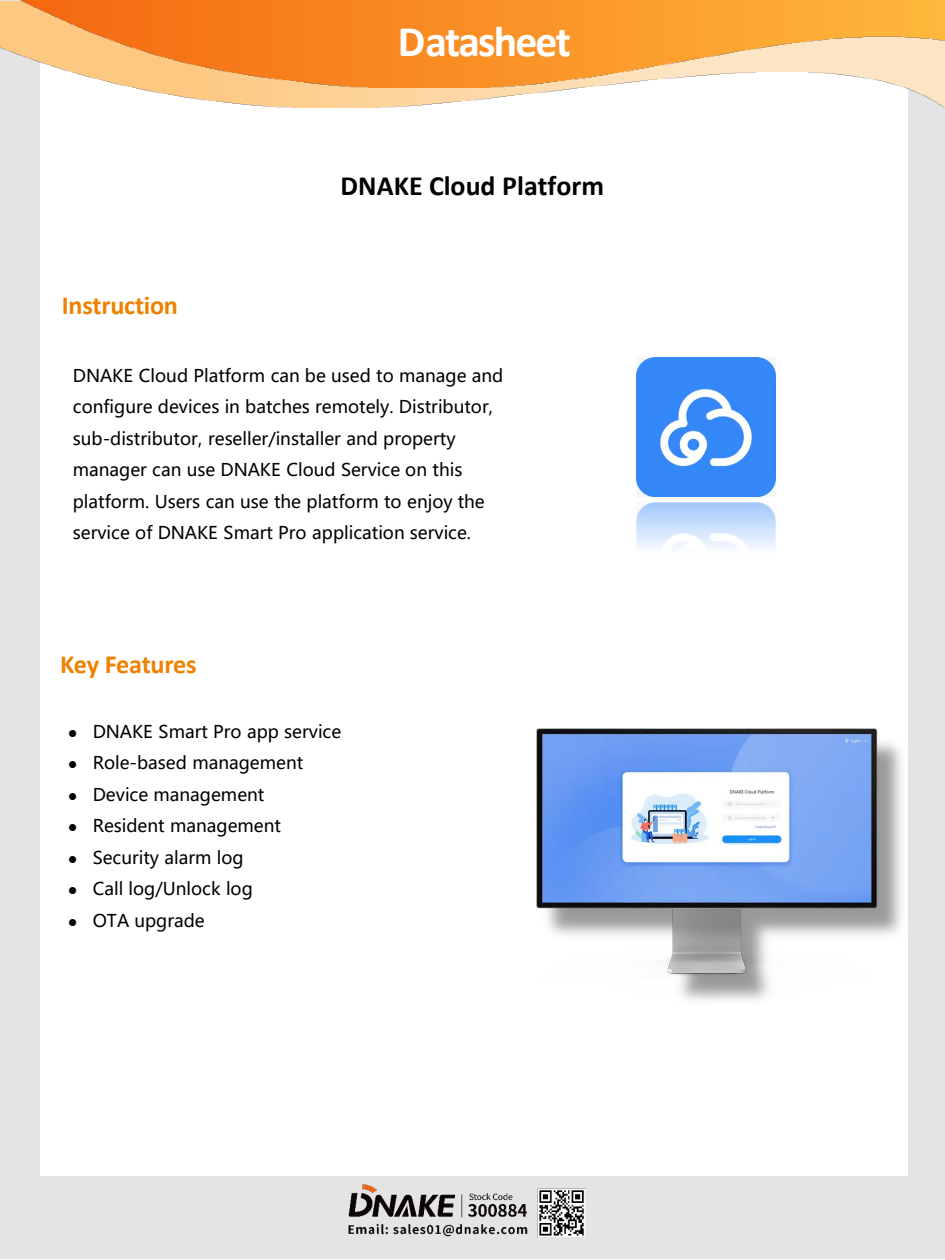
<style>
.page{position:relative;width:945px;height:1260px;background:#fff}
.page>*{position:absolute;margin:0;border:0;box-sizing:border-box;transform-origin:0 0}
.t1{font:700 43.75px "Calibri";letter-spacing:-.04em;color:#fff}
.t2{font:700 28px "Calibri";color:#000}
.t3{font:700 26.25px "Calibri";letter-spacing:-.01em;color:#ee8200}
.t4{font:17.5px/31.5px "Microsoft Ya Hei";color:#000}
</style>
<div class="page">
<div style="left:0;top:1px;width:945px;height:1258px;background:#e4e4e4"></div>
<div style="left:41px;top:61px;width:867px;height:1115px;background:#fff"></div>
<img style="left:0;top:0;width:945px;height:108px">
<img style="left:17px;top:0;width:928px;height:88px">
<img style="left:348px;top:1184px;width:238px;height:54px">
<img style="left:636px;top:502px;width:140px;height:47px">
<img style="left:637px;top:357px;width:139px;height:139px">
<img style="left:536px;top:728px;width:342px;height:250px">
<h1 class="t1" style="left:398px;top:11px;width:175px">Datasheet</h1>
<h3 class="t3" style="left:62px;top:287px;width:118px">Instruction</h3>
<p class="t2" style="left:341px;top:166px;width:265px">DNAKE Cloud Platform</p>
<p class="t4" style="left:73px;top:359px;width:432px">DNAKE Cloud Platform can be used to manage and configure devices in batches remotely. Distributor, sub-distributor, reseller/installer and property manager can use DNAKE Cloud Service on this platform. Users can use the platform to enjoy the service of DNAKE Smart Pro application service.</p>
<h3 class="t3" style="left:60px;top:645px;width:138px">Key Features</h3>
<p class="t4" style="left:68px;top:715px;width:275px">● DNAKE Smart Pro app service</p>
<p class="t4" style="left:68px;top:747px;width:236px">● Role-based management</p>
<p class="t4" style="left:68px;top:778px;width:198px">● Device management</p>
<p class="t4" style="left:68px;top:810px;width:214px">● Resident management</p>
<p class="t4" style="left:68px;top:841px;width:177px">● Security alarm log</p>
<p class="t4" style="left:68px;top:873px;width:186px">● Call log/Unlock log</p>
<p class="t4" style="left:68px;top:904px;width:138px">● OTA upgrade</p>
</div>
